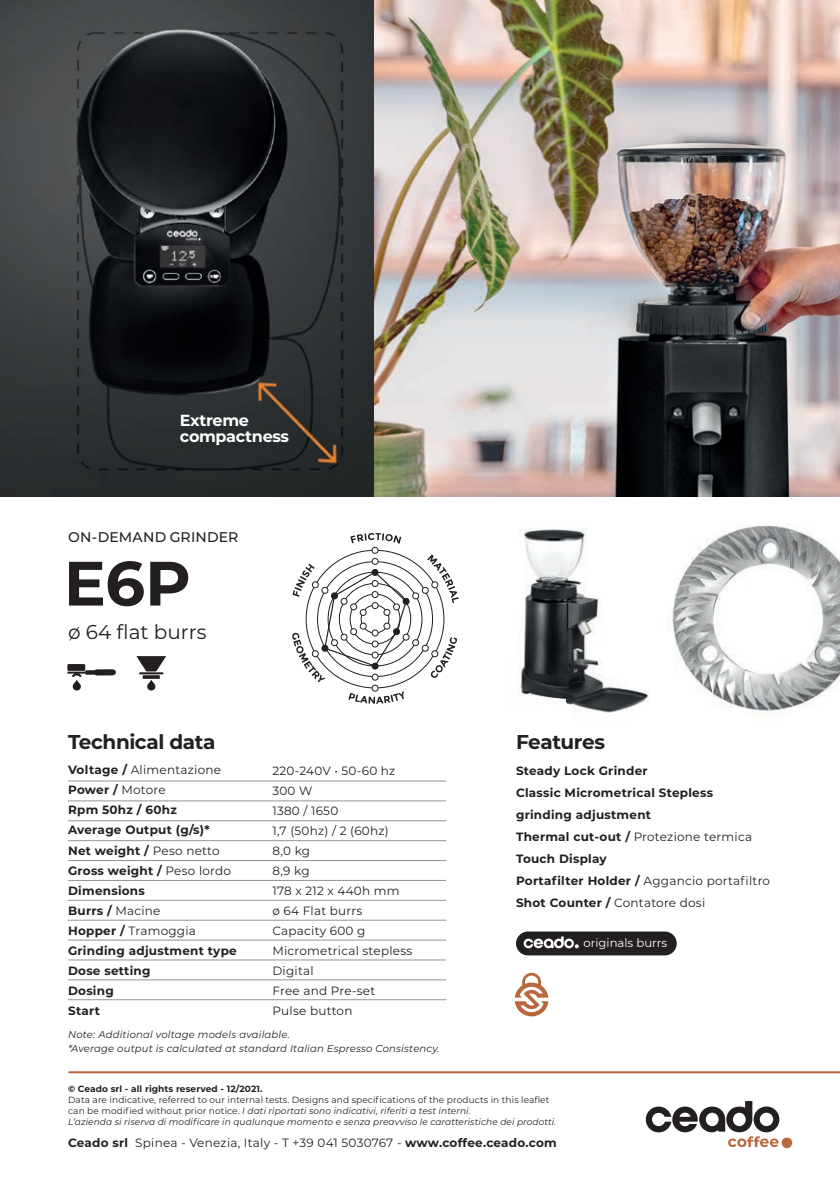
<style>
.page{position:relative;width:840px;height:1191px;background:#fff}
.page>*{position:absolute;margin:0;border:0;box-sizing:border-box;transform-origin:0 0}
.t1{font:700 62.6px "Montserrat";color:#231f20}
.t2{font:700 20px "Montserrat";letter-spacing:-.02em;color:#231f20}
.t3{font:20px "Montserrat";color:#231f20}
.t4{font:700 16px/16px "Montserrat";letter-spacing:-.02em;color:#fff}
.t5{font:500 14px "Montserrat";letter-spacing:.015em;color:#231f20}
.t6{font:700 12px/20px "Montserrat";letter-spacing:.02em;color:#231f20}
.t7{font:12px/20px "Montserrat";letter-spacing:.02em;color:#231f20}
.t8{font:11.6px "Montserrat";color:#fff}
.t9{font:italic 10px/14px "Montserrat";letter-spacing:.02em;color:#231f20}
.t10{font:italic 9px/11px "Montserrat";letter-spacing:.01em;color:#231f20}
.t11{font:700 9px "Montserrat";letter-spacing:.01em;color:#231f20}
.s1{font-weight:400}
.s2{font-style:normal}
.s3{font-weight:700}
</style>
<div class="page">
<svg style="left:514px;top:972px;width:34px;height:44px"></svg>
<div style="left:515px;top:931px;width:161px;height:24px;background:#231f20;border-radius:12px"></div>
<svg style="left:523px;top:936px;width:55px;height:12px"></svg>
<img style="left:520px;top:528px;width:129px;height:185px">
<svg style="left:292px;top:533px;width:166px;height:170px"></svg>
<div style="left:67px;top:664px;width:18px;height:7px;background:#231f20"></div>
<svg style="left:136px;top:656px;width:30px;height:15px"></svg>
<hr style="left:139px;top:672px;width:24px;height:2px;background:#231f20">
<svg style="left:143px;top:675px;width:17px;height:4px"></svg>
<svg style="left:147px;top:679px;width:8px;height:11px"></svg>
<svg style="left:67px;top:669px;width:49px;height:21px"></svg>
<img style="left:668px;top:524px;width:171px;height:191px">
<img style="left:0;top:0;width:839px;height:496px">
<hr style="left:68px;top:780px;width:377px;height:1px;background:#909597">
<hr style="left:68px;top:800px;width:377px;height:1px;background:#909597">
<hr style="left:68px;top:820px;width:377px;height:1px;background:#909597">
<hr style="left:68px;top:840px;width:377px;height:1px;background:#909597">
<hr style="left:68px;top:860px;width:377px;height:1px;background:#909597">
<hr style="left:68px;top:880px;width:377px;height:1px;background:#909597">
<hr style="left:68px;top:900px;width:377px;height:1px;background:#909597">
<hr style="left:68px;top:920px;width:377px;height:1px;background:#909597">
<hr style="left:68px;top:939px;width:377px;height:1px;background:#909597">
<hr style="left:68px;top:959px;width:377px;height:1px;background:#909597">
<hr style="left:68px;top:999px;width:377px;height:1px;background:#909597">
<hr style="left:68px;top:979px;width:377px;height:1px;background:#909597">
<div style="left:781px;top:1137px;width:10px;height:11px;background:#b9673c;border-radius:50%"></div>
<svg style="left:645px;top:1101px;width:134px;height:46px"></svg>
<hr style="left:69px;top:1071px;width:770px;height:2px;background:#b9673c">
<h3 class="t4" style="left:180px;top:411px;width:111px">Extreme compactness</h3>
<p class="t5" style="left:68px;top:527px;width:172px">ON-DEMAND GRINDER</p>
<h1 class="t1" style="left:64px;top:538px;width:128px">E6P</h1>
<h2 class="t3" style="left:68px;top:618px;width:140px">ø 64 flat burrs</h2>
<h2 class="t2" style="left:68px;top:727px;width:149px">Technical data</h2>
<h2 class="t2" style="left:515px;top:727px;width:90px">Features</h2>
<p class="t6" style="left:68px;top:759px;width:170px">Voltage / <span class="s1">Alimentazione<br></span>Power / <span class="s1">Motore<br></span>Rpm 50hz / 60hz<br>Average Output (g/s)*<br>Net weight / <span class="s1">Peso netto<br></span>Gross weight / <span class="s1">Peso lordo<br></span>Dimensions<br>Burrs / <span class="s1">Macine<br></span>Hopper / <span class="s1">Tramoggia<br></span>Grinding adjustment type<br>Dose setting<br>Dosing<br>Start</p>
<p class="t7" style="left:272px;top:760px;width:141px">220-240V • 50-60 hz<br>300 W<br>1380 / 1650<br>1,7 (50hz) / 2 (60hz)<br>8,0 kg<br>8,9 kg<br>178 x 212 x 440h mm<br>ø 64 Flat burrs<br>Capacity 600 g<br>Micrometrical stepless<br>Digital<br>Free and Pre-set<br>Pulse button</p>
<p class="t6" style="left:515px;top:758px;width:255px;line-height:22px">Steady Lock Grinder<br>Classic Micrometrical Stepless grinding adjustment<br>Thermal cut-out / <span class="s1">Protezione termica<br></span>Touch Display<br>Portafilter Holder / <span class="s1">Aggancio portafiltro<br></span>Shot Counter / <span class="s1">Contatore dosi</span></p>
<p class="t8" style="left:583px;top:935px;width:85px">originals burrs</p>
<p class="t9" style="left:68px;top:1026px;width:373px">Note: Additional voltage models available.<br>*Average output is calculated at standard Italian Espresso Consistency.</p>
<p class="t11" style="left:68px;top:1082px;width:196px">© Ceado srl - all rights reserved - 12/2021.</p>
<p class="t10" style="left:68px;top:1094px;width:489px"><span class="s2">Data are indicative, referred to our internal tests. Designs and specifications of the products in this leaflet can be modified without prior notice.</span> I dati riportati sono indicativi, riferiti a test interni.<br>L’azienda si riserva di modificare in qualunque momento e senza preavviso le caratteristiche dei prodotti.</p>
<p class="t7" style="left:68px;top:1132px;width:490px"><span class="s3">Ceado srl</span> Spinea - Venezia, Italy - T +39 041 5030767 - <span class="s3">www.coffee.ceado.com</span></p>
</div>
